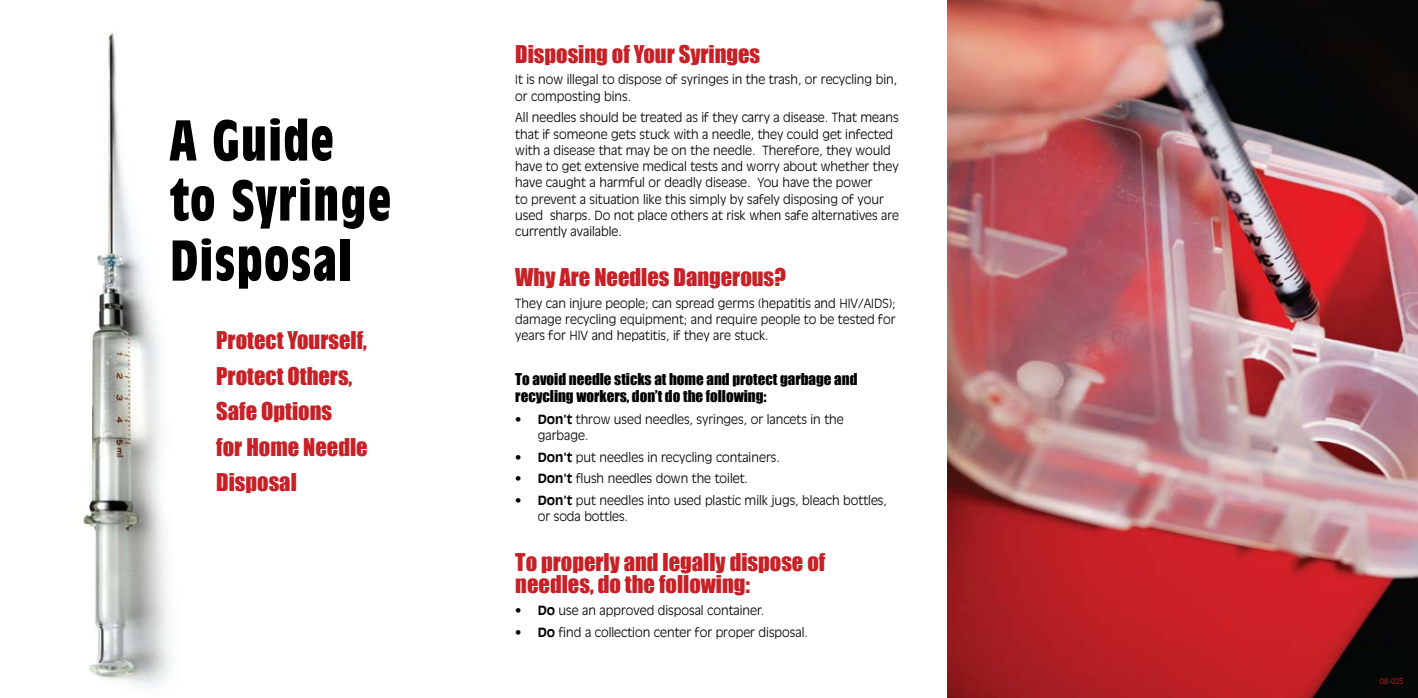
<style>
.page{position:relative;width:1418px;height:698px;background:#fff}
.page>*{position:absolute;margin:0;border:0;box-sizing:border-box;transform-origin:0 0}
.t1{font:700 condensed 56.25px/60px "Antique Olive";letter-spacing:.025em;color:#000}
.t2{font:22.5px/35.4px "Impact";color:#c72026}
.t3{font:15px/17.5px "Impact";color:#000}
.t4{font:300 12.5px/16.2px "Antique Olive";color:#000}
.t5{font:300 7.5px "Antique Olive";color:#d2232a}
.s1{font-weight:700}
</style>
<div class="page">
<img style="left:83px;top:32px;width:90px;height:656px">
<img style="left:947px;top:0;width:470px;height:697px">
<h1 class="t1" style="left:170px;top:109px;width:222px">A Guide to Syringe<br>Disposal</h1>
<h2 class="t2" style="left:216px;top:322px;width:153px">Protect Yourself,<br>Protect Others,<br>Safe Options<br>for Home Needle<br>Disposal</h2>
<h2 class="t2" style="left:515px;top:36px;width:246px">Disposing of Your Syringes</h2>
<p class="t4" style="left:515px;top:72px;width:383px">It is now illegal to dispose of syringes in the trash, or recycling bin, or composting bins.</p>
<p class="t4" style="left:515px;top:110px;width:385px">All needles should be treated as if they carry a disease. That means that if someone gets stuck with a needle, they could get infected with a disease that may be on the needle. Therefore, they would have to get extensive medical tests and worry about whether they have caught a harmful or deadly disease. You have the power<br>to prevent a situation like this simply by safely disposing of your used sharps. Do not place others at risk when safe alternatives are currently available.</p>
<h2 class="t2" style="left:515px;top:259px;width:272px">Why Are Needles Dangerous?</h2>
<p class="t4" style="left:515px;top:295px;width:382px;text-align:justify">They can injure people; can spread germs (hepatitis and HIV/AIDS); damage recycling equipment; and require people to be tested for years for HIV and hepatitis, if they are stuck.</p>
<p class="t3" style="left:515px;top:370px;width:344px">To avoid needle sticks at home and protect garbage and recycling workers, don’t do the following:</p>
<p class="t4" style="left:538px;top:411px;width:307px;text-indent:-22px">• <span class="s1">Don’t</span> throw used needles, syringes, or lancets in the garbage.</p>
<p class="t4" style="left:515px;top:449px;width:266px">• <span class="s1">Don’t</span> put needles in recycling containers.</p>
<p class="t4" style="left:515px;top:470px;width:234px">• <span class="s1">Don’t</span> flush needles down the toilet.</p>
<p class="t4" style="left:538px;top:492px;width:351px;text-indent:-22px">• <span class="s1">Don’t</span> put needles into used plastic milk jugs, bleach bottles, or soda bottles.</p>
<h2 class="t2" style="left:515px;top:550px;width:312px;line-height:22.5px">To properly and legally dispose of needles, do the following:</h2>
<p class="t4" style="left:515px;top:602px;width:250px">• <span class="s1">Do</span> use an approved disposal container.</p>
<p class="t4" style="left:515px;top:624px;width:294px">• <span class="s1">Do</span> find a collection center for proper disposal.</p>
<p class="t5" style="left:1379px;top:676px;width:25px">08-025</p>
</div>
